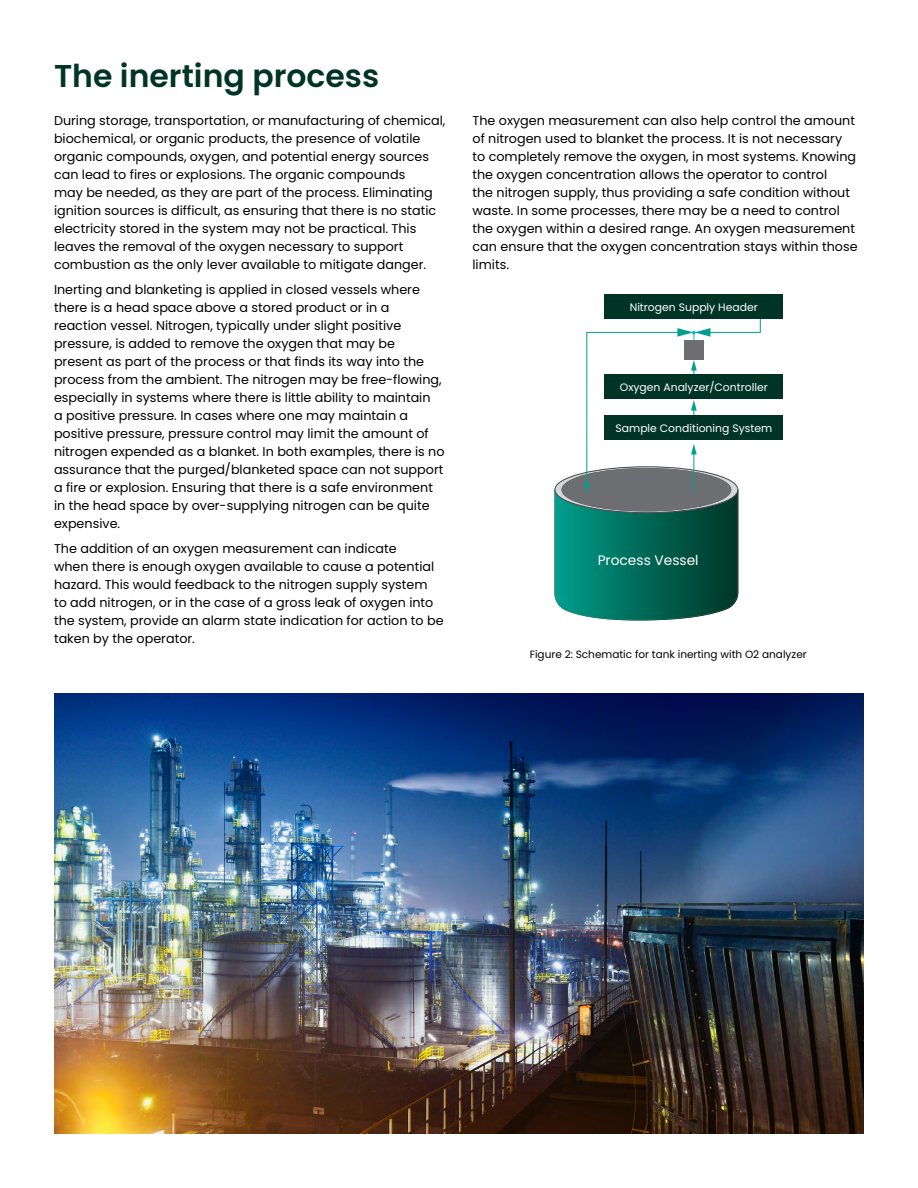
<style>
.page{position:relative;width:918px;height:1188px;background:#fff}
.page>*{position:absolute;margin:0;border:0;box-sizing:border-box;transform-origin:0 0}
.t1{font:600 31.5px "Poppins";color:#003525}
.t2{font:13.8px "Poppins";color:#fff}
.t3{font:12.75px/18px "Poppins";color:#000}
.t4{font:10.8px "Poppins";color:#fff}
.t5{font:10.5px "Poppins";color:#000}
</style>
<div class="page">
<img style="left:54px;top:693px;width:809px;height:441px">
<div style="left:605px;top:294px;width:178px;height:25px;background:#003525"></div>
<div style="left:605px;top:415px;width:178px;height:25px;background:#003525"></div>
<svg style="left:554px;top:317px;width:207px;height:304px"></svg>
<div style="left:605px;top:374px;width:178px;height:25px;background:#003525"></div>
<div style="left:684px;top:340px;width:20px;height:20px;background:#6d6e71"></div>
<h1 class="t1" style="left:54px;top:58px;width:327px">The inerting process</h1>
<p class="t3" style="left:54px;top:112px;width:393px">During storage, transportation, or manufacturing of chemical, biochemical, or organic products, the presence of volatile organic compounds, oxygen, and potential energy sources can lead to fires or explosions. The organic compounds<br>may be needed, as they are part of the process. Eliminating ignition sources is difficult, as ensuring that there is no static electricity stored in the system may not be practical. This leaves the removal of the oxygen necessary to support combustion as the only lever available to mitigate danger.</p>
<p class="t3" style="left:54px;top:281px;width:392px">Inerting and blanketing is applied in closed vessels where there is a head space above a stored product or in a reaction vessel. Nitrogen, typically under slight positive pressure, is added to remove the oxygen that may be present as part of the process or that finds its way into the process from the ambient. The nitrogen may be free-flowing, especially in systems where there is little ability to maintain<br>a positive pressure. In cases where one may maintain a positive pressure, pressure control may limit the amount of nitrogen expended as a blanket. In both examples, there is no assurance that the purged/blanketed space can not support a fire or explosion. Ensuring that there is a safe environment in the head space by over-supplying nitrogen can be quite expensive.</p>
<p class="t3" style="left:54px;top:539px;width:391px">The addition of an oxygen measurement can indicate<br>when there is enough oxygen available to cause a potential hazard. This would feedback to the nitrogen supply system<br>to add nitrogen, or in the case of a gross leak of oxygen into the system, provide an alarm state indication for action to be taken by the operator.</p>
<p class="t3" style="left:473px;top:112px;width:387px">The oxygen measurement can also help control the amount of nitrogen used to blanket the process. It is not necessary to completely remove the oxygen, in most systems. Knowing the oxygen concentration allows the operator to control<br>the nitrogen supply, thus providing a safe condition without waste. In some processes, there may be a need to control the oxygen within a desired range. An oxygen measurement can ensure that the oxygen concentration stays within those limits.</p>
<p class="t4" style="left:630px;top:301px;width:130px">Nitrogen Supply Header</p>
<p class="t4" style="left:620px;top:381px;width:149px">Oxygen Analyzer/Controller</p>
<p class="t4" style="left:616px;top:422px;width:158px">Sample Conditioning System</p>
<p class="t2" style="left:598px;top:553px;width:103px">Process Vessel</p>
<p class="t5" style="left:530px;top:648px;width:279px">Figure 2: Schematic for tank inerting with O2 analyzer</p>
</div>
